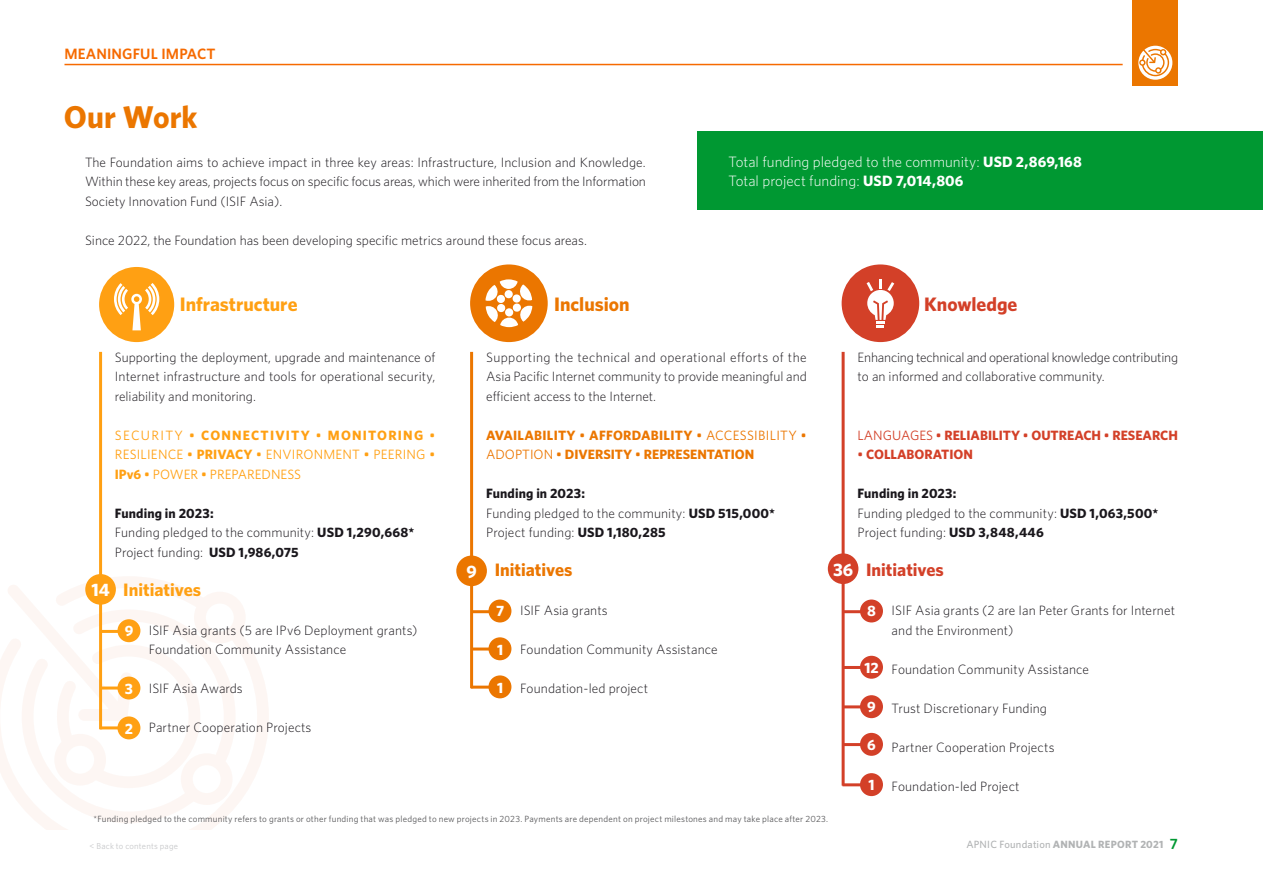
<style>
.page{position:relative;width:1263px;height:893px;background:#fff}
.page>*{position:absolute;margin:0;border:0;box-sizing:border-box;transform-origin:0 0}
.t1{font:700 31.5px "Whitney";color:#eb7600}
.t2{font:700 19.5px "Whitney";color:#ffa013}
.t3{font:700 19.5px "Whitney";color:#eb7600}
.t4{font:700 19.5px "Whitney";color:#d34028}
.t5{font:700 18px "Whitney";color:#ffa013}
.t6{font:700 18px "Whitney";color:#eb7600}
.t7{font:700 18px "Whitney";color:#d34028}
.t8{font:700 18px "Whitney";color:#fff}
.t9{font:300 15px/19.5px "Whitney";color:#fff}
.t10{font:600 15px "Whitney";letter-spacing:.01em;color:#f66a00}
.t11{font:700 15px "Whitney";color:#fff}
.t12{font:300 13.5px/19.5px "Whitney";color:#1a171c}
.t13{font:13.5px/19.5px "Whitney";letter-spacing:.015em;color:#ffa013;text-align:justify}
.t14{font:700 13.5px/19.5px "Whitney";color:#eb7600}
.t15{font:700 13.5px "Whitney";color:#d34028}
.t16{font:700 10.5px "Whitney";letter-spacing:.02em;color:#b1b3b4}
.t17{font:9px "Whitney";letter-spacing:.025em;color:#58585a}
.t18{font:8.7px "Whitney";letter-spacing:.025em;color:#c6c7c9}
.s1{font-weight:700}
.s2{font-weight:500}
.s3{font-weight:400}
.s4{font-weight:600;font-size:15px;color:#009832}
</style>
<div class="page">
<svg style="left:13px;top:635px;width:256px;height:195px"></svg>
<svg style="left:16px;top:633px;width:226px;height:196px"></svg>
<svg style="left:0;top:576px;width:206px;height:218px"></svg>
<div style="left:194px;top:592px;width:52px;height:51px;border:12px solid #d84e00;border-radius:50%"></div>
<div style="left:187px;top:759px;width:40px;height:40px;background:#fff;border-radius:50%"></div>
<div style="left:181px;top:753px;width:52px;height:52px;border:12px solid #d84e00;border-radius:50%"></div>
<div style="left:60px;top:740px;width:40px;height:40px;background:#fff;border-radius:50%"></div>
<div style="left:54px;top:734px;width:52px;height:52px;border:12px solid #d84e00;border-radius:50%"></div>
<div style="left:698px;top:132px;width:565px;height:78px;background:#009832"></div>
<hr style="left:100px;top:726px;width:30px;height:3px;background:#ffa013">
<hr style="left:100px;top:686px;width:30px;height:3px;background:#ffa013">
<hr style="left:842px;top:666px;width:31px;height:3px;background:#d34028">
<hr style="left:842px;top:705px;width:31px;height:3px;background:#d34028">
<hr style="left:842px;top:743px;width:31px;height:3px;background:#d34028">
<hr style="left:842px;top:783px;width:31px;height:3px;background:#d34028">
<hr style="left:471px;top:647px;width:30px;height:3px;background:#eb7600">
<hr style="left:471px;top:686px;width:30px;height:3px;background:#eb7600">
<hr style="left:100px;top:630px;width:30px;height:3px;background:#ffa013">
<hr style="left:842px;top:610px;width:31px;height:3px;background:#d34028">
<hr style="left:471px;top:610px;width:30px;height:3px;background:#eb7600">
<div style="left:99px;top:267px;width:75px;height:75px;background:#ffa013;border-radius:50%"></div>
<svg style="left:114px;top:283px;width:45px;height:47px"></svg>
<div style="left:470px;top:264px;width:78px;height:78px;background:#eb7600;border-radius:50%"></div>
<svg style="left:485px;top:279px;width:47px;height:48px"></svg>
<div style="left:842px;top:264px;width:77px;height:78px;background:#d34028;border-radius:50%"></div>
<svg style="left:866px;top:279px;width:28px;height:49px"></svg>
<hr style="left:99px;top:352px;width:3px;height:377px;background:#ffa013">
<hr style="left:842px;top:352px;width:3px;height:434px;background:#d34028">
<hr style="left:470px;top:352px;width:3px;height:336px;background:#eb7600">
<div style="left:85px;top:574px;width:31px;height:31px;background:#ffa013;border-radius:50%"></div>
<div style="left:828px;top:553px;width:30px;height:31px;background:#d34028;border-radius:50%"></div>
<div style="left:456px;top:555px;width:31px;height:31px;background:#eb7600;border-radius:50%"></div>
<div style="left:117px;top:619px;width:23px;height:23px;background:#ffa013;border-radius:50%"></div>
<div style="left:860px;top:599px;width:23px;height:23px;background:#d34028;border-radius:50%"></div>
<div style="left:488px;top:599px;width:23px;height:23px;background:#eb7600;border-radius:50%"></div>
<div style="left:117px;top:676px;width:23px;height:23px;background:#ffa013;border-radius:50%"></div>
<div style="left:117px;top:716px;width:23px;height:23px;background:#ffa013;border-radius:50%"></div>
<div style="left:860px;top:656px;width:23px;height:23px;background:#d34028;border-radius:50%"></div>
<div style="left:860px;top:695px;width:23px;height:23px;background:#d34028;border-radius:50%"></div>
<div style="left:860px;top:733px;width:23px;height:23px;background:#d34028;border-radius:50%"></div>
<div style="left:860px;top:773px;width:23px;height:23px;background:#d34028;border-radius:50%"></div>
<div style="left:488px;top:637px;width:23px;height:23px;background:#eb7600;border-radius:50%"></div>
<div style="left:488px;top:675px;width:23px;height:23px;background:#eb7600;border-radius:50%"></div>
<div style="left:1133px;top:0;width:45px;height:85px;background:#eb7600"></div>
<svg style="left:1138px;top:46px;width:34px;height:34px"></svg>
<hr style="left:64px;top:64px;width:1059px;height:1px;background:#f66a00">
<p class="t10" style="left:64px;top:44px;width:152px">MEANINGFUL IMPACT</p>
<h1 class="t1" style="left:64px;top:95px;width:135px">Our Work</h1>
<p class="t12" style="left:85px;top:152px;width:562px;text-align:justify">The Foundation aims to achieve impact in three key areas: Infrastructure, Inclusion and Knowledge.<br>Within these key areas, projects focus on specific focus areas, which were inherited from the Information Society Innovation Fund (ISIF Asia).</p>
<p class="t12" style="left:85px;top:230px;width:503px">Since 2022, the Foundation has been developing specific metrics around these focus areas.</p>
<p class="t9" style="left:728px;top:151px;width:355px">Total funding pledged to the community: <span class="s1">USD 2,869,168<br></span>Total project funding: <span class="s1">USD 7,014,806</span></p>
<h2 class="t2" style="left:180px;top:291px;width:119px">Infrastructure</h2>
<h2 class="t3" style="left:554px;top:291px;width:77px">Inclusion</h2>
<h2 class="t4" style="left:924px;top:291px;width:95px">Knowledge</h2>
<p class="t12" style="left:115px;top:347px;width:322px;text-align:justify">Supporting the deployment, upgrade and maintenance of Internet infrastructure and tools for operational security, reliability and monitoring.</p>
<p class="t13" style="left:115px;top:425px;width:322px">SECURITY <span class="s2">•</span> <span class="s1">CONNECTIVITY</span> <span class="s2">•</span> <span class="s1">MONITORING</span> <span class="s2">• </span>RESILIENCE <span class="s2">•</span> <span class="s1">PRIVACY</span> <span class="s2">•</span> ENVIRONMENT <span class="s2">•</span> PEERING <span class="s2">• </span><span class="s1">IPv6</span> <span class="s2">•</span> POWER <span class="s2">•</span> PREPAREDNESS</p>
<p class="t12" style="left:115px;top:503px;width:301px"><span class="s1">Funding in 2023:<br></span>Funding pledged to the community: <span class="s1">USD 1,290,668*<br></span>Project funding: <span class="s1">USD 1,986,075</span></p>
<h3 class="t5" style="left:123px;top:577px;width:79px">Initiatives</h3>
<p class="t12" style="left:149px;top:620px;width:270px">ISIF Asia grants (5 are IPv6 Deployment grants)<br>Foundation Community Assistance</p>
<p class="t12" style="left:149px;top:678px;width:95px">ISIF Asia Awards</p>
<p class="t12" style="left:149px;top:717px;width:164px">Partner Cooperation Projects</p>
<p class="t12" style="left:857px;top:347px;width:322px">Enhancing technical and operational knowledge contributing to an informed and collaborative community.</p>
<p class="t12" style="left:486px;top:347px;width:322px;text-align:justify">Supporting the technical and operational efforts of the Asia Pacific Internet community to provide meaningful and efficient access to the Internet.</p>
<p class="t14" style="left:486px;top:425px;width:322px">AVAILABILITY <span class="s2">•</span> AFFORDABILITY <span class="s2">•</span> <span class="s3">ACCESSIBILITY</span> <span class="s2">•<br></span><span class="s3">ADOPTION</span> <span class="s2">•</span> DIVERSITY <span class="s2">•</span> REPRESENTATION</p>
<p class="t12" style="left:486px;top:483px;width:290px"><span class="s1">Funding in 2023:<br></span>Funding pledged to the community: <span class="s1">USD 515,000*<br></span>Project funding: <span class="s1">USD 1,180,285</span></p>
<h3 class="t6" style="left:495px;top:558px;width:79px">Initiatives</h3>
<p class="t12" style="left:520px;top:600px;width:89px">ISIF Asia grants</p>
<p class="t12" style="left:520px;top:639px;width:199px">Foundation Community Assistance</p>
<p class="t12" style="left:520px;top:678px;width:129px">Foundation-led project</p>
<p class="t15" style="left:857px;top:426px;width:322px"><span class="s3">LANGUAGES</span> <span class="s2">•</span> RELIABILITY <span class="s2">•</span> OUTREACH <span class="s2">•</span> RESEARCH</p>
<p class="t15" style="left:858px;top:445px;width:117px"><span class="s2">•</span> COLLABORATION</p>
<p class="t12" style="left:858px;top:483px;width:302px"><span class="s1">Funding in 2023:<br></span>Funding pledged to the community: <span class="s1">USD 1,063,500*<br></span>Project funding: <span class="s1">USD 3,848,446</span></p>
<h3 class="t7" style="left:866px;top:558px;width:79px">Initiatives</h3>
<p class="t12" style="left:891px;top:600px;width:285px">ISIF Asia grants (2 are Ian Peter Grants for Internet and the Environment)</p>
<p class="t12" style="left:891px;top:659px;width:199px">Foundation Community Assistance</p>
<p class="t12" style="left:891px;top:698px;width:157px">Trust Discretionary Funding</p>
<p class="t12" style="left:891px;top:737px;width:164px">Partner Cooperation Projects</p>
<p class="t12" style="left:891px;top:776px;width:129px">Foundation-led Project</p>
<h3 class="t8" style="left:466px;top:559px;width:12px">9</h3>
<h3 class="t8" style="left:833px;top:557px;width:22px">36</h3>
<h3 class="t8" style="left:91px;top:578px;width:20px">14</h3>
<p class="t11" style="left:496px;top:601px;width:10px">7</p>
<p class="t11" style="left:867px;top:601px;width:10px">8</p>
<p class="t11" style="left:125px;top:620px;width:10px">9</p>
<p class="t11" style="left:497px;top:639px;width:8px">1</p>
<p class="t11" style="left:497px;top:677px;width:8px">1</p>
<p class="t11" style="left:864px;top:658px;width:16px">12</p>
<p class="t11" style="left:867px;top:697px;width:10px">9</p>
<p class="t11" style="left:867px;top:735px;width:10px">6</p>
<p class="t11" style="left:868px;top:775px;width:8px">1</p>
<p class="t11" style="left:125px;top:678px;width:10px">3</p>
<p class="t11" style="left:125px;top:718px;width:10px">2</p>
<p class="t17" style="left:94px;top:813px;width:736px">*Funding pledged to the community refers to grants or other funding that was pledged to new projects in 2023. Payments are dependent on project milestones and may take place after 2023.</p>
<p class="t18" style="left:90px;top:840px;width:90px">&lt; Back to contents page</p>
<p class="t16" style="left:966px;top:837px;width:213px"><span class="s2">APNIC Foundation</span> ANNUAL REPORT 2021 <span class="s4">7</span></p>
</div>
